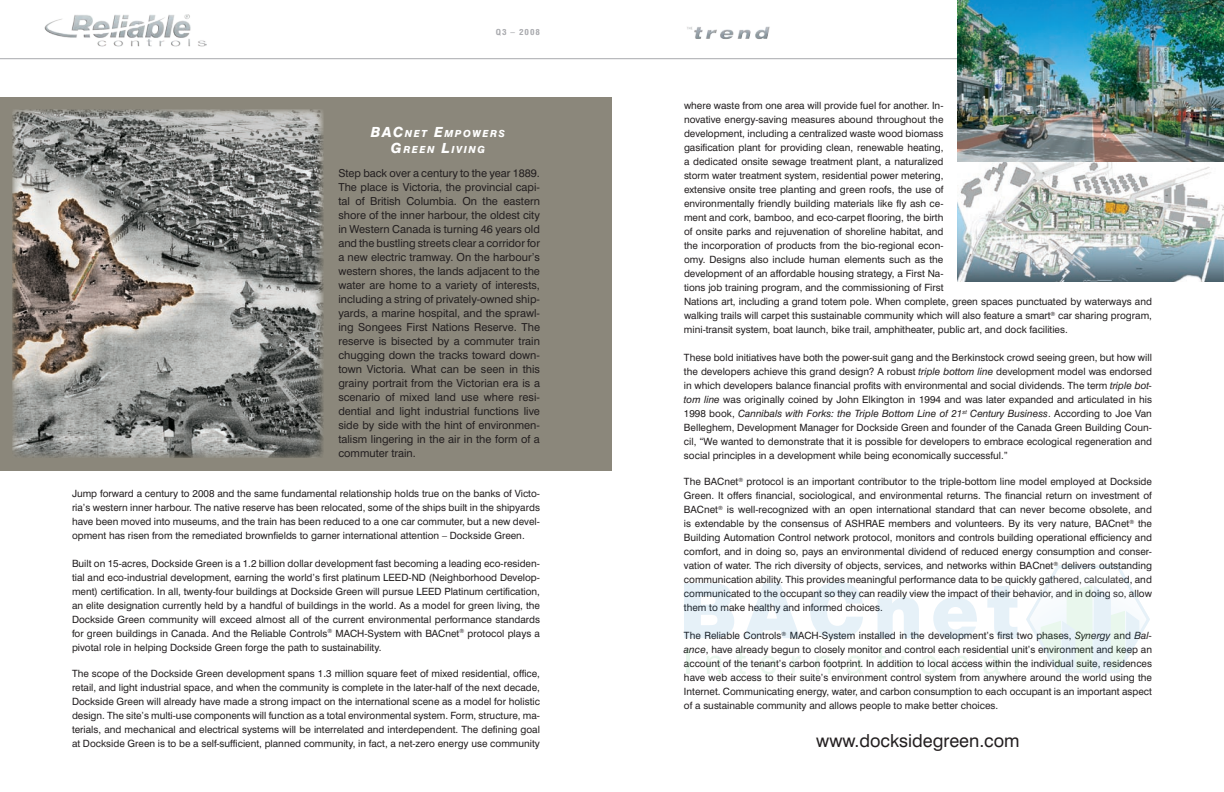
<style>
.page{position:relative;width:1224px;height:792px;background:#fff}
.page>*{position:absolute;margin:0;border:0;box-sizing:border-box;transform-origin:0 0}
.t1{font:18px "Swiss 721 BT";color:#231f20}
.t2{font:11px/14px "Swiss 721 BT";color:#231f20;text-align:justify}
.t3{font:10px/14px "Swiss 721 BT";color:#231f20;text-align:justify}
.Header_2{font:italic 800 9.8px "Swiss 721 BT";letter-spacing:.145em;color:#fff}
.t4{font:700 condensed 8px "Swiss 721 BT";letter-spacing:.1em;color:#a8a9ad;scale:1.13 1}
.s1{font-size:14px}
.s2{font-style:italic}
</style>
<div class="page">
<div style="left:0;top:98px;width:612px;height:373px;background:#8b877b"></div>
<img style="left:45px;top:14px;width:162px;height:33px">
<img style="left:687px;top:26px;width:83px;height:13px">
<hr style="left:0;top:58px;width:1224px;height:1px;background:#a8a9ad">
<img style="left:12px;top:110px;width:312px;height:348px">
<svg style="left:12px;top:115px;width:312px;height:46px;background:#8f908f"></svg>
<svg style="left:684px;top:583px;width:50px;height:55px"></svg>
<svg style="left:744px;top:583px;width:56px;height:55px"></svg>
<svg style="left:810px;top:582px;width:53px;height:58px"></svg>
<svg style="left:878px;top:597px;width:41px;height:41px"></svg>
<svg style="left:933px;top:597px;width:44px;height:42px"></svg>
<hr style="left:686px;top:649px;width:3px;height:25px;background:#23b24b">
<svg style="left:707px;top:656px;width:14px;height:18px"></svg>
<svg style="left:736px;top:651px;width:10px;height:23px"></svg>
<svg style="left:760px;top:656px;width:17px;height:18px"></svg>
<svg style="left:792px;top:656px;width:9px;height:18px"></svg>
<svg style="left:816px;top:656px;width:15px;height:18px"></svg>
<svg style="left:847px;top:656px;width:16px;height:18px"></svg>
<svg style="left:876px;top:651px;width:10px;height:23px"></svg>
<hr style="left:901px;top:656px;width:3px;height:18px;background:#23b24b">
<svg style="left:920px;top:656px;width:17px;height:18px"></svg>
<svg style="left:953px;top:656px;width:15px;height:18px"></svg>
<svg style="left:983px;top:565px;width:167px;height:109px"></svg>
<img style="left:958px;top:0;width:266px;height:282px">
<p class="t4" style="left:496px;top:27px;width:41px">Q3 – 2008</p>
<p class="Header_2" style="left:371px;top:127px;width:136px"><span class="s1">BAC</span>NET <span class="s1">E</span>MPOWERS</p>
<p class="Header_2" style="left:391px;top:143px;width:95px"><span class="s1">G</span>REEN <span class="s1">L</span>IVING</p>
<p class="t2" style="left:338px;top:166px;width:203px">Step back over a century to the year 1889.<br>The place is Victoria, the provincial capi&shy;tal of British Columbia. On the eastern shore of the inner harbour, the oldest city in Western Canada is turning 46 years old and the bustling streets clear a corridor for a new electric tramway. On the harbour’s western shores, the lands adjacent to the water are home to a variety of interests, including a string of privately-owned ship&shy;yards, a marine hospital, and the sprawl&shy;ing Songees First Nations Reserve. The reserve is bisected by a commuter train chugging down the tracks toward down&shy;town Victoria. What can be seen in this grainy portrait from the Victorian era is a scenario of mixed land use where resi&shy;dential and light industrial functions live side by side with the hint of environmen&shy;talism lingering in the air in the form of a commuter train.</p>
<p class="t3" style="left:72px;top:486px;width:470px">Jump forward a century to 2008 and the same fundamental relationship holds true on the banks of Victo&shy;ria’s western inner harbour. The native reserve has been relocated, some of the ships built in the shipyards have been moved into museums, and the train has been reduced to a one car commuter, but a new devel&shy;opment has risen from the remediated brownfields to garner international attention – Dockside Green.</p>
<p class="t3" style="left:72px;top:556px;width:470px">Built on 15-acres, Dockside Green is a 1.2 billion dollar development fast becoming a leading eco-residen&shy;tial and eco-industrial development, earning the world’s first platinum LEED-ND (Neighborhood Develop&shy;ment) certification. In all, twenty-four buildings at Dockside Green will pursue LEED Platinum certification, an elite designation currently held by a handful of buildings in the world. As a model for green living, the Dockside Green community will exceed almost all of the current environmental performance standards for green buildings in Canada. And the Reliable Controls<sup>®</sup> MACH-System with BACnet<sup>®</sup> protocol plays a pivotal role in helping Dockside Green forge the path to sustainability.</p>
<p class="t3" style="left:72px;top:666px;width:470px">The scope of the Dockside Green development spans 1.3 million square feet of mixed residential, office, retail, and light industrial space, and when the community is complete in the later-half of the next decade, Dockside Green will already have made a strong impact on the international scene as a model for holistic design. The site’s multi-use components will function as a total environmental system. Form, structure, ma&shy;terials, and mechanical and electrical systems will be interrelated and interdependent. The defining goal at Dockside Green is to be a self-sufficient, planned community, in fact, a net-zero energy use community</p>
<p class="t3" style="left:684px;top:98px;width:470px;text-align:left">where waste from one area will provide fuel for another. In-<br>novative energy-saving measures abound throughout the<br>development, including a centralized waste wood biomass<br>gasification plant for providing clean, renewable heating,<br>a dedicated onsite sewage treatment plant, a naturalized<br>storm water treatment system, residential power metering,<br>extensive onsite tree planting and green roofs, the use of<br>environmentally friendly building materials like fly ash ce-<br>ment and cork, bamboo, and eco-carpet flooring, the birth<br>of onsite parks and rejuvenation of shoreline habitat, and<br>the incorporation of products from the bio-regional econ-<br>omy. Designs also include human elements such as the<br>development of an affordable housing strategy, a First Na-<br>tions job training program, and the commissioning of First<br>Nations art, including a grand totem pole. When complete, green spaces punctuated by waterways and walking trails will carpet this sustainable community which will also feature a smart<sup>®</sup> car sharing program, mini-transit system, boat launch, bike trail, amphitheater, public art, and dock facilities.</p>
<p class="t3" style="left:684px;top:350px;width:470px">These bold initiatives have both the power-suit gang and the Berkinstock crowd seeing green, but how will the developers achieve this grand design? A robust <span class="s2">triple bottom line</span> development model was endorsed in which developers balance financial profits with environmental and social dividends. The term <span class="s2">triple bot&shy;tom line</span> was originally coined by John Elkington in 1994 and was later expanded and articulated in his 1998 book, <span class="s2">Cannibals with Forks: the Triple Bottom Line of 21</span><sup>st</sup> <span class="s2">Century Business</span>. According to Joe Van Belleghem, Development Manager for Dockside Green and founder of the Canada Green Building Coun&shy;cil, “We wanted to demonstrate that it is possible for developers to embrace ecological regeneration and social principles in a development while being economically successful.”</p>
<p class="t3" style="left:684px;top:474px;width:470px">The BACnet<sup>®</sup> protocol is an important contributor to the triple-bottom line model employed at Dockside Green. It offers financial, sociological, and environmental returns. The financial return on investment of BACnet<sup>®</sup> is well-recognized with an open international standard that can never become obsolete, and is extendable by the consensus of ASHRAE members and volunteers. By its very nature, BACnet<sup>®</sup> the Building Automation Control network protocol, monitors and controls building operational efficiency and comfort, and in doing so, pays an environmental dividend of reduced energy consumption and conser&shy;vation of water. The rich diversity of objects, services, and networks within BACnet<sup>®</sup> delivers outstanding communication ability. This provides meaningful performance data to be quickly gathered, calculated, and communicated to the occupant so they can readily view the impact of their behavior, and in doing so, allow them to make healthy and informed choices.</p>
<p class="t3" style="left:684px;top:628px;width:470px">The Reliable Controls<sup>®</sup> MACH-System installed in the development’s first two phases, <span class="s2">Synergy</span> and <span class="s2">Bal&shy;ance</span>, have already begun to closely monitor and control each residential unit’s environment and keep an account of the tenant’s carbon footprint. In addition to local access within the individual suite, residences have web access to their suite’s environment control system from anywhere around the world using the Internet. Communicating energy, water, and carbon consumption to each occupant is an important aspect of a sustainable community and allows people to make better choices.</p>
<p class="t1" style="left:816px;top:730px;width:205px">www.docksidegreen.com</p>
</div>
